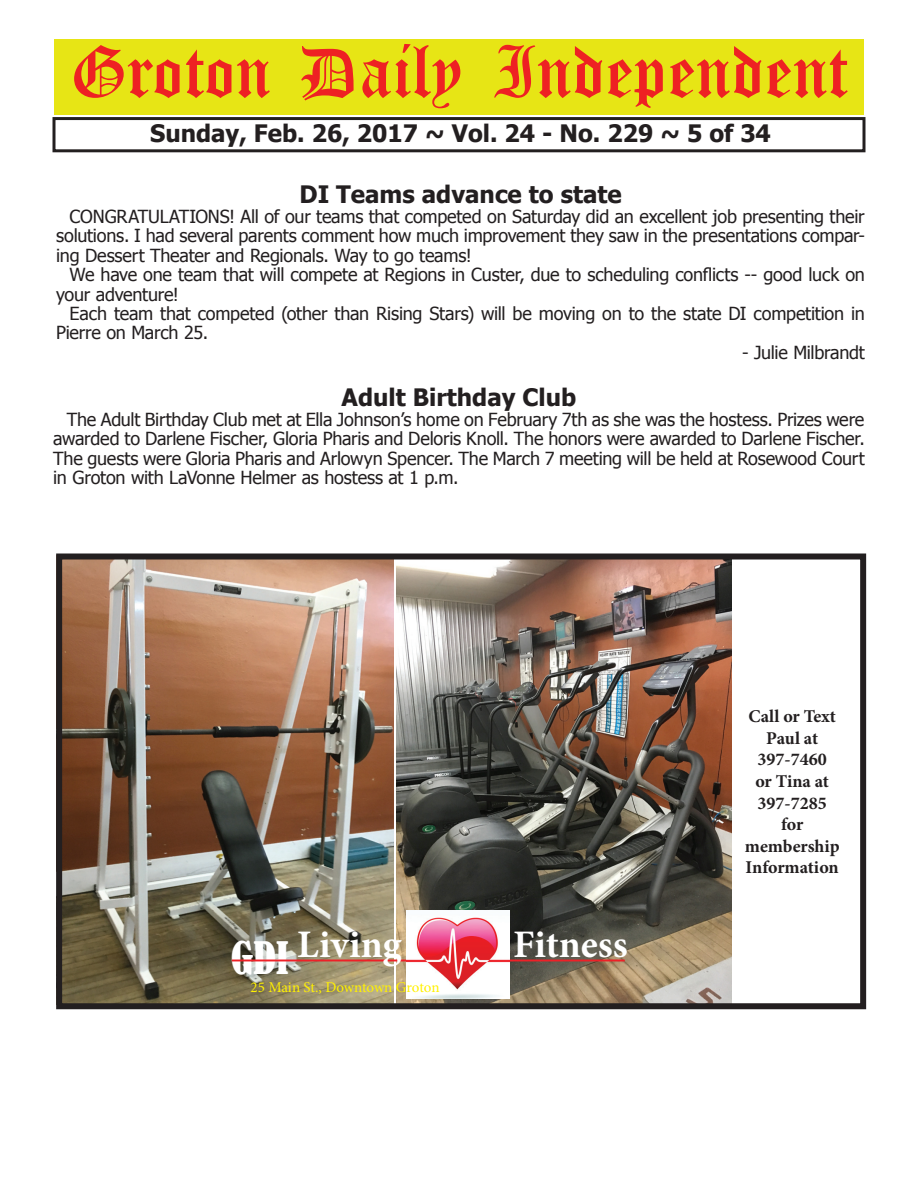
<style>
.page{position:relative;width:918px;height:1188px;background:#fff}
.page>*{position:absolute;margin:0;border:0;box-sizing:border-box;transform-origin:0 0}
.t1{font:54px "Old English Five";color:#ee2123}
.t2{font:700 39px "Minion Pro";color:#fff}
.t3{font:700 24px "Tahoma";color:#231f20}
.t4{font:18px/19.5px "Tahoma";letter-spacing:-.01em;color:#231f20;text-align:justify}
.t5{font:700 18px/21.6px "Minion Pro";color:#231f20;text-align:center}
.t6{font:15px "Minion Pro";letter-spacing:-.01em;color:#fff101}
.s1{font-family:"Bernard";font-weight:400;font-stretch:condensed;font-size:42px}
</style>
<div class="page">
<div style="left:52px;top:117px;width:814px;height:35px;border:3px solid #231f20"></div>
<div style="left:54px;top:40px;width:810px;height:75px;background:#e7e515"></div>
<img style="left:397px;top:561px;width:335px;height:441px">
<img style="left:63px;top:561px;width:331px;height:441px">
<div style="left:56px;top:554px;width:810px;height:455px;border:6px solid #231f20"></div>
<hr style="left:232px;top:960px;width:175px;height:1px;background:#ee2027">
<hr style="left:510px;top:960px;width:115px;height:1px;background:#ee2027">
<img style="left:407px;top:911px;width:103px;height:88px">
<h1 class="t1" style="left:70px;top:47px;width:779px">Groton Daily Independent</h1>
<h3 class="t3" style="left:150px;top:116px;width:622px">Sunday, Feb. 26, 2017 ~ Vol. 24 - No. 229 ~ 5 of 34</h3>
<h3 class="t3" style="left:300px;top:177px;width:324px">DI Teams advance to state</h3>
<p class="t4" style="left:56px;top:205px;width:810px;text-indent:14px">CONGRATULATIONS! All of our teams that competed on Saturday did an excellent job presenting their solutions. I had several parents comment how much improvement they saw in the presentations compar&shy;ing Dessert Theater and Regionals. Way to go teams!</p>
<p class="t4" style="left:56px;top:264px;width:810px;text-indent:14px">We have one team that will compete at Regions in Custer, due to scheduling conflicts -- good luck on your adventure!</p>
<p class="t4" style="left:56px;top:303px;width:810px;text-indent:14px">Each team that competed (other than Rising Stars) will be moving on to the state DI competition in<br>Pierre on March 25.</p>
<p class="t4" style="left:742px;top:342px;width:124px">- Julie Milbrandt</p>
<h3 class="t3" style="left:342px;top:381px;width:236px">Adult Birthday Club</h3>
<p class="t4" style="left:53px;top:408px;width:813px;text-indent:14px">The Adult Birthday Club met at Ella Johnson’s home on February 7th as she was the hostess. Prizes were awarded to Darlene Fischer, Gloria Pharis and Deloris Knoll. The honors were awarded to Darlene Fischer.<br>The guests were Gloria Pharis and Arlowyn Spencer. The March 7 meeting will be held at Rosewood Court in Groton with LaVonne Helmer as hostess at 1 p.m.</p>
<h2 class="t2" style="left:231px;top:917px;width:399px"><span class="s1">GDI</span> Living Heart Fitness</h2>
<p class="t6" style="left:251px;top:977px;width:190px">25 Main St., Downtown Groton</p>
<p class="t5" style="left:745px;top:705px;width:96px">Call or Text<br>Paul at<br>397-7460<br>or Tina at<br>397-7285 for membership<br>Information</p>
</div>
